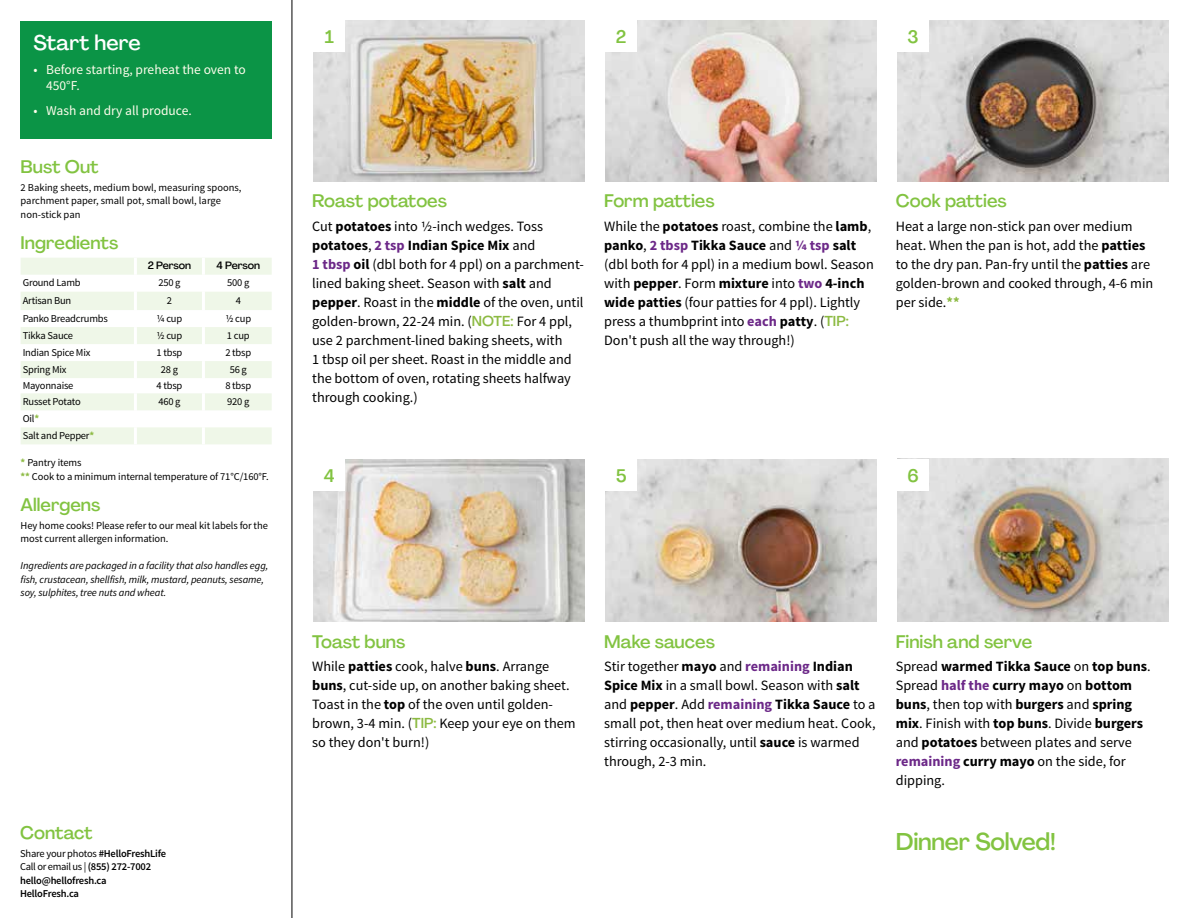
<style>
.page{position:relative;width:1188px;height:918px;background:#fff}
.page>*{position:absolute;margin:0;border:0;box-sizing:border-box;transform-origin:0 0}
.t1{font:500 24px "Agrandir";letter-spacing:-.01em;color:#82c341}
.t2{font:500 21px "Agrandir";color:#fff}
.t3{font:500 18px "Agrandir";color:#82c341}
.t4{font:14.25px/19px "Source Sans Pro";color:#000}
.t5{font:13.5px/16.2px "Source Sans Pro";color:#fffdec}
.t6{font:10.5px/13.5px "Source Sans Pro";letter-spacing:-.01em;color:#000}
.t7{font:italic 10.5px/13.5px "Source Sans Pro";letter-spacing:-.01em;color:#000}
.t8{font:600 10.5px/13.5px "Source Sans Pro";letter-spacing:-.02em;color:#000}
.t9{font:500 10.5px "Agrandir";letter-spacing:-.01em;color:#000}
.s1{font-weight:700;color:#8cba42}
.s2{font-weight:400}
.s3{font-weight:700}
.s4{font-weight:700;color:#6c2888}
.s5{font-family:"Agrandir";font-weight:500;color:#8cba42}
</style>
<div class="page">
<hr style="left:292px;top:0;width:1px;height:918px;background:#000">
<svg style="left:21px;top:258px;width:251px;height:186px;fill:#eff7e8"></svg>
<hr style="left:134px;top:258px;width:3px;height:17px;background:#fff">
<hr style="left:202px;top:258px;width:3px;height:17px;background:#fff">
<hr style="left:134px;top:275px;width:3px;height:17px;background:#fff">
<hr style="left:202px;top:275px;width:3px;height:17px;background:#fff">
<hr style="left:134px;top:292px;width:3px;height:18px;background:#fff">
<hr style="left:202px;top:292px;width:3px;height:18px;background:#fff">
<hr style="left:134px;top:310px;width:3px;height:17px;background:#fff">
<hr style="left:202px;top:310px;width:3px;height:17px;background:#fff">
<hr style="left:134px;top:327px;width:3px;height:17px;background:#fff">
<hr style="left:202px;top:327px;width:3px;height:17px;background:#fff">
<hr style="left:134px;top:344px;width:3px;height:17px;background:#fff">
<hr style="left:202px;top:344px;width:3px;height:17px;background:#fff">
<hr style="left:134px;top:361px;width:3px;height:17px;background:#fff">
<hr style="left:202px;top:361px;width:3px;height:17px;background:#fff">
<hr style="left:134px;top:378px;width:3px;height:15px;background:#fff">
<hr style="left:202px;top:378px;width:3px;height:15px;background:#fff">
<hr style="left:134px;top:393px;width:3px;height:17px;background:#fff">
<hr style="left:202px;top:393px;width:3px;height:17px;background:#fff">
<hr style="left:134px;top:410px;width:3px;height:17px;background:#fff">
<hr style="left:202px;top:410px;width:3px;height:17px;background:#fff">
<hr style="left:134px;top:427px;width:3px;height:17px;background:#fff">
<hr style="left:202px;top:427px;width:3px;height:17px;background:#fff">
<div style="left:21px;top:21px;width:251px;height:117px;background:#0b9446"></div>
<img style="left:313px;top:459px;width:272px;height:162px">
<div style="left:313px;top:459px;width:32px;height:32px;background:#fff"></div>
<img style="left:605px;top:459px;width:272px;height:162px">
<div style="left:605px;top:459px;width:32px;height:32px;background:#fff"></div>
<img style="left:897px;top:459px;width:272px;height:162px">
<div style="left:897px;top:459px;width:32px;height:32px;background:#fff"></div>
<img style="left:313px;top:20px;width:272px;height:161px">
<div style="left:313px;top:20px;width:32px;height:32px;background:#fff"></div>
<img style="left:605px;top:20px;width:272px;height:161px">
<div style="left:605px;top:20px;width:32px;height:32px;background:#fff"></div>
<img style="left:897px;top:20px;width:272px;height:161px">
<div style="left:897px;top:20px;width:32px;height:32px;background:#fff"></div>
<h2 class="t2" style="left:33px;top:29px;width:109px">Start here</h2>
<p class="t5" style="left:46px;top:62px;width:201px;text-indent:-13px">• Before starting, preheat the oven to<br>450°F.</p>
<p class="t5" style="left:33px;top:103px;width:160px">• Wash and dry all produce.</p>
<p class="t3" style="left:21px;top:156px;width:80px">Bust Out</p>
<p class="t6" style="left:21px;top:181px;width:222px">2 Baking sheets, medium bowl, measuring spoons, parchment paper, small pot, small bowl, large non-stick pan</p>
<p class="t3" style="left:21px;top:232px;width:99px">Ingredients</p>
<p class="t9" style="left:148px;top:259px;width:45px">2 Person</p>
<p class="t9" style="left:217px;top:259px;width:45px">4 Person</p>
<p class="t6" style="left:23px;top:276px;width:59px">Ground Lamb</p>
<p class="t6" style="left:158px;top:276px;width:24px">250 g</p>
<p class="t6" style="left:227px;top:276px;width:24px">500 g</p>
<p class="t6" style="left:23px;top:294px;width:50px">Artisan Bun</p>
<p class="t6" style="left:167px;top:294px;width:7px">2</p>
<p class="t6" style="left:236px;top:294px;width:7px">4</p>
<p class="t6" style="left:23px;top:311px;width:87px">Panko Breadcrumbs</p>
<p class="t6" style="left:157px;top:311px;width:27px">1/4 cup</p>
<p class="t6" style="left:225px;top:311px;width:27px">1/2 cup</p>
<p class="t6" style="left:23px;top:329px;width:52px">Tikka Sauce</p>
<p class="t6" style="left:157px;top:329px;width:27px">1/2 cup</p>
<p class="t6" style="left:227px;top:329px;width:24px">1 cup</p>
<p class="t6" style="left:23px;top:346px;width:69px">Indian Spice Mix</p>
<p class="t6" style="left:157px;top:346px;width:27px">1 tbsp</p>
<p class="t6" style="left:225px;top:346px;width:27px">2 tbsp</p>
<p class="t6" style="left:23px;top:363px;width:45px">Spring Mix</p>
<p class="t6" style="left:161px;top:363px;width:19px">28 g</p>
<p class="t6" style="left:230px;top:363px;width:19px">56 g</p>
<p class="t6" style="left:23px;top:379px;width:52px">Mayonnaise</p>
<p class="t6" style="left:157px;top:379px;width:27px">4 tbsp</p>
<p class="t6" style="left:225px;top:379px;width:27px">8 tbsp</p>
<p class="t6" style="left:23px;top:395px;width:60px">Russet Potato</p>
<p class="t6" style="left:158px;top:395px;width:24px">460 g</p>
<p class="t6" style="left:227px;top:395px;width:24px">920 g</p>
<p class="t6" style="left:23px;top:410px;width:73px;line-height:17px">Oil<span class="s1">*<br></span>Salt and Pepper<span class="s1">*</span></p>
<p class="t6" style="left:21px;top:456px;width:250px"><span class="s1">*</span> Pantry items<br><span class="s1">**</span> Cook to a minimum internal temperature of 71°C/160°F.</p>
<p class="t3" style="left:21px;top:494px;width:81px">Allergens</p>
<p class="t6" style="left:21px;top:519px;width:249px">Hey home cooks! Please refer to our meal kit labels for the most current allergen information.</p>
<p class="t7" style="left:21px;top:559px;width:249px">Ingredients are packaged in a facility that also handles egg, fish, crustacean, shellfish, milk, mustard, peanuts, sesame, soy, sulphites, tree nuts and wheat.</p>
<p class="t3" style="left:20px;top:822px;width:74px">Contact</p>
<p class="t8" style="left:20px;top:847px;width:147px"><span class="s2">Share your photos</span> #HelloFreshLife<br><span class="s2">Call or email us |</span> (855) 272-7002 hello@hellofresh.ca<br>HelloFresh.ca</p>
<p class="t3" style="left:325px;top:26px;width:11px">1</p>
<p class="t3" style="left:616px;top:25px;width:12px">2</p>
<p class="t3" style="left:908px;top:25px;width:13px">3</p>
<p class="t3" style="left:312px;top:190px;width:136px">Roast potatoes</p>
<p class="t4" style="left:312px;top:217px;width:273px">Cut <span class="s3">potatoes</span> into 1/2-inch wedges. Toss <span class="s3">potatoes</span>, <span class="s4">2 tsp</span> <span class="s3">Indian Spice Mix</span> and<br><span class="s4">1 tbsp</span> <span class="s3">oil</span> (dbl both for 4 ppl) on a parchment&shy;lined baking sheet. Season with <span class="s3">salt</span> and <span class="s3">pepper</span>. Roast in the <span class="s3">middle</span> of the oven, until golden-brown, 22-24 min. (<span class="s5">NOTE:</span> For 4 ppl, use 2 parchment-lined baking sheets, with<br>1 tbsp oil per sheet. Roast in the middle and the bottom of oven, rotating sheets halfway through cooking.)</p>
<p class="t3" style="left:604px;top:190px;width:112px">Form patties</p>
<p class="t4" style="left:604px;top:217px;width:271px">While the <span class="s3">potatoes</span> roast, combine the <span class="s3">lamb</span>, <span class="s3">panko</span>, <span class="s4">2 tbsp</span> <span class="s3">Tikka Sauce</span> and <span class="s4">1/4 tsp</span> <span class="s3">salt </span>(dbl both for 4 ppl) in a medium bowl. Season with <span class="s3">pepper</span>. Form <span class="s3">mixture</span> into <span class="s4">two</span> <span class="s3">4-inch wide patties</span> (four patties for 4 ppl). Lightly press a thumbprint into <span class="s4">each</span> <span class="s3">patty</span>. (<span class="s5">TIP:<br></span>Don't push all the way through!)</p>
<p class="t3" style="left:896px;top:190px;width:112px">Cook patties</p>
<p class="t4" style="left:896px;top:217px;width:259px">Heat a large non-stick pan over medium heat. When the pan is hot, add the <span class="s3">patties </span>to the dry pan. Pan-fry until the <span class="s3">patties</span> are golden-brown and cooked through, 4-6 min per side.<span class="s1">**</span></p>
<p class="t3" style="left:324px;top:465px;width:12px">4</p>
<p class="t3" style="left:616px;top:465px;width:12px">5</p>
<p class="t3" style="left:907px;top:464px;width:13px">6</p>
<p class="t3" style="left:312px;top:630px;width:95px">Toast buns</p>
<p class="t4" style="left:312px;top:657px;width:265px">While <span class="s3">patties</span> cook, halve <span class="s3">buns</span>. Arrange <span class="s3">buns</span>, cut-side up, on another baking sheet.<br>Toast in the <span class="s3">top</span> of the oven until golden&shy;brown, 3-4 min. (<span class="s5">TIP:</span> Keep your eye on them so they don't burn!)</p>
<p class="t3" style="left:604px;top:630px;width:112px">Make sauces</p>
<p class="t4" style="left:604px;top:657px;width:273px">Stir together <span class="s3">mayo</span> and <span class="s4">remaining</span> <span class="s3">Indian Spice Mix</span> in a small bowl. Season with <span class="s3">salt </span>and <span class="s3">pepper</span>. Add <span class="s4">remaining</span> <span class="s3">Tikka Sauce</span> to a small pot, then heat over medium heat. Cook, stirring occasionally, until <span class="s3">sauce</span> is warmed through, 2-3 min.</p>
<p class="t3" style="left:896px;top:630px;width:138px">Finish and serve</p>
<p class="t4" style="left:896px;top:657px;width:256px">Spread <span class="s3">warmed Tikka Sauce</span> on <span class="s3">top buns</span>.<br>Spread <span class="s4">half the</span> <span class="s3">curry mayo</span> on <span class="s3">bottom buns</span>, then top with <span class="s3">burgers</span> and <span class="s3">spring mix</span>. Finish with <span class="s3">top buns</span>. Divide <span class="s3">burgers </span>and <span class="s3">potatoes</span> between plates and serve <span class="s4">remaining</span> <span class="s3">curry mayo</span> on the side, for dipping.</p>
<h1 class="t1" style="left:896px;top:827px;width:162px">Dinner Solved!</h1>
</div>
